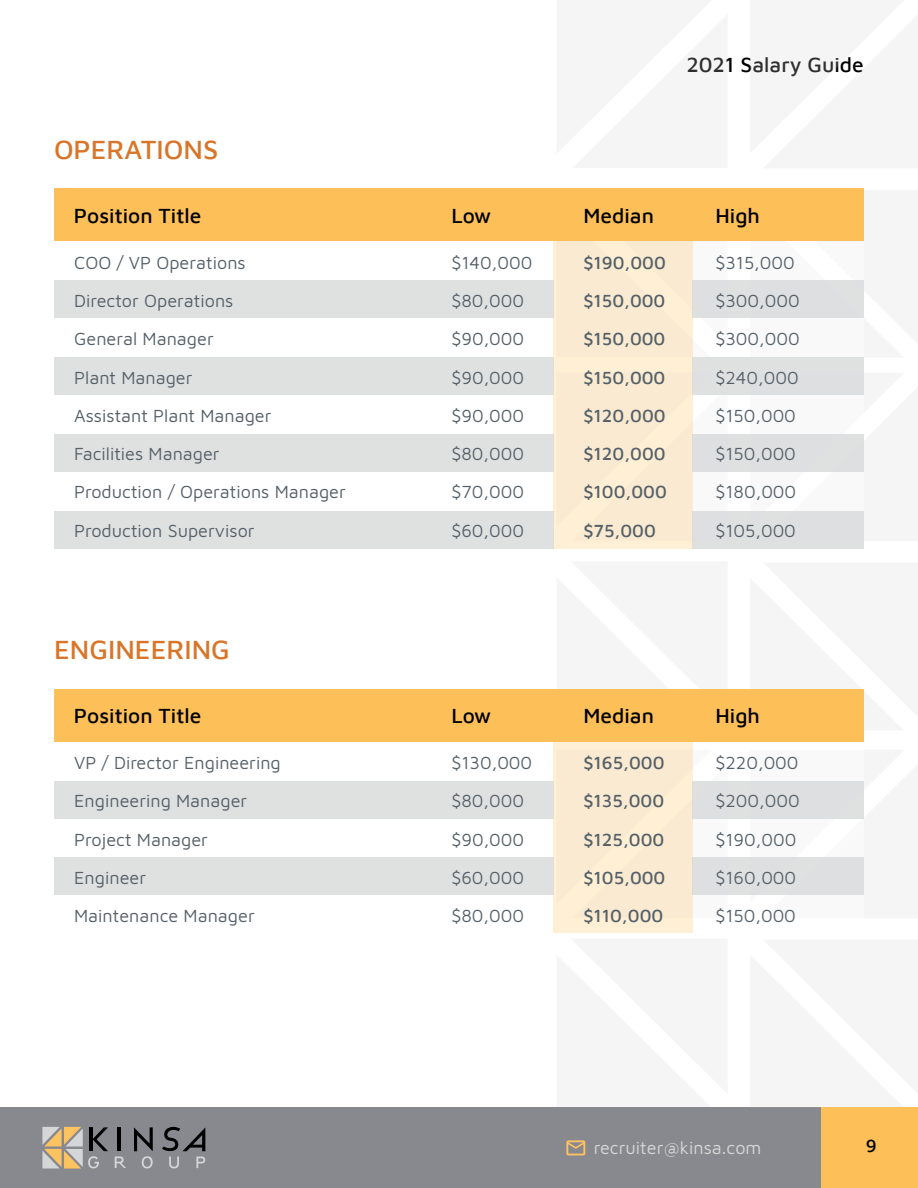
<style>
.page{position:relative;width:918px;height:1188px;background:#fff}
.page>*{position:absolute;margin:0;border:0;box-sizing:border-box;transform-origin:0 0}
.t1{font:500 27px "Maven Pro";color:#d97529}
.t2{font:500 21px "Maven Pro";color:#000}
.t3{font:18px/38.2px "Maven Pro";color:#556068}
.t4{font:500 18px/38.2px "Maven Pro";color:#556068;text-align:justify}
.t5{font:18px "Maven Pro";color:#d5d7d8}
.t6{font:500 18px "Maven Pro";color:#000}
</style>
<div class="page">
<div style="left:0;top:1107px;width:918px;height:81px;background:#88898e"></div>
<div style="left:821px;top:1107px;width:97px;height:81px;background:#fdbf57"></div>
<svg style="left:162px;top:1127px;width:43px;height:24px"></svg>
<hr style="left:118px;top:1127px;width:3px;height:24px;background:#000">
<svg style="left:42px;top:1127px;width:66px;height:42px"></svg>
<svg style="left:115px;top:1156px;width:11px;height:12px"></svg>
<svg style="left:134px;top:1127px;width:19px;height:41px"></svg>
<svg style="left:169px;top:1157px;width:10px;height:11px"></svg>
<svg style="left:196px;top:1157px;width:9px;height:11px"></svg>
<svg style="left:566px;top:1140px;width:19px;height:15px"></svg>
<div style="left:553px;top:241px;width:140px;height:307px;background:#f9ead1"></div>
<div style="left:553px;top:741px;width:140px;height:192px;background:#f9ead1"></div>
<div style="left:54px;top:189px;width:810px;height:52px;background:#fdbf57"></div>
<div style="left:54px;top:689px;width:810px;height:52px;background:#fdbf57"></div>
<div style="left:54px;top:434px;width:499px;height:38px;background:#dfe1e1"></div>
<div style="left:693px;top:434px;width:171px;height:38px;background:#dedfe0"></div>
<div style="left:54px;top:357px;width:499px;height:38px;background:#dfe1e1"></div>
<div style="left:693px;top:357px;width:171px;height:38px;background:#dfe1e1"></div>
<div style="left:54px;top:858px;width:499px;height:37px;background:#dfe1e1"></div>
<div style="left:693px;top:858px;width:171px;height:37px;background:#dedfe0"></div>
<div style="left:54px;top:281px;width:499px;height:37px;background:#dfe1e1"></div>
<div style="left:693px;top:281px;width:171px;height:37px;background:#dedfe0"></div>
<div style="left:54px;top:511px;width:499px;height:37px;background:#dfe1e1"></div>
<div style="left:693px;top:511px;width:171px;height:37px;background:#dedfe0"></div>
<div style="left:54px;top:781px;width:499px;height:37px;background:#dfe1e1"></div>
<div style="left:693px;top:781px;width:171px;height:37px;background:#dedfe0"></div>
<h1 class="t1" style="left:54px;top:131px;width:166px">OPERATIONS</h1>
<p class="t2" style="left:74px;top:201px;width:129px">Position Title</p>
<p class="t3" style="left:74px;top:242px;width:273px">COO / VP Operations<br>Director Operations<br>General Manager<br>Plant Manager<br>Assistant Plant Manager<br>Facilities Manager<br>Production / Operations Manager<br>Production Supervisor</p>
<h1 class="t1" style="left:54px;top:631px;width:178px">ENGINEERING</h1>
<p class="t2" style="left:74px;top:701px;width:129px">Position Title</p>
<p class="t3" style="left:74px;top:743px;width:208px">VP / Director Engineering<br>Engineering Manager<br>Project Manager<br>Engineer<br>Maintenance Manager</p>
<p class="t2" style="left:452px;top:201px;width:41px">Low</p>
<p class="t3" style="left:451px;top:242px;width:82px">$140,000 $80,000 $90,000 $90,000 $90,000 $80,000 $70,000 $60,000</p>
<p class="t2" style="left:686px;top:51px;width:179px">2021 Salary Guide</p>
<p class="t2" style="left:583px;top:201px;width:72px">Median</p>
<p class="t4" style="left:584px;top:242px;width:85px">$190,000 $150,000 $150,000 $150,000 $120,000 $120,000 $100,000 $75,000</p>
<p class="t2" style="left:715px;top:201px;width:46px">High</p>
<p class="t3" style="left:716px;top:242px;width:86px">$315,000 $300,000 $300,000 $240,000 $150,000 $150,000 $180,000 $105,000</p>
<p class="t2" style="left:452px;top:701px;width:41px">Low</p>
<p class="t3" style="left:451px;top:743px;width:82px">$130,000 $80,000 $90,000 $60,000 $80,000</p>
<p class="t2" style="left:583px;top:701px;width:72px">Median</p>
<p class="t4" style="left:584px;top:742px;width:83px">$165,000 $135,000 $125,000 $105,000 $110,000</p>
<p class="t2" style="left:715px;top:701px;width:46px">High</p>
<p class="t3" style="left:716px;top:743px;width:86px">$220,000 $200,000 $190,000 $160,000 $150,000</p>
<p class="t5" style="left:594px;top:1135px;width:169px">recruiter@kinsa.com</p>
<p class="t6" style="left:866px;top:1134px;width:12px">9</p>
</div>
